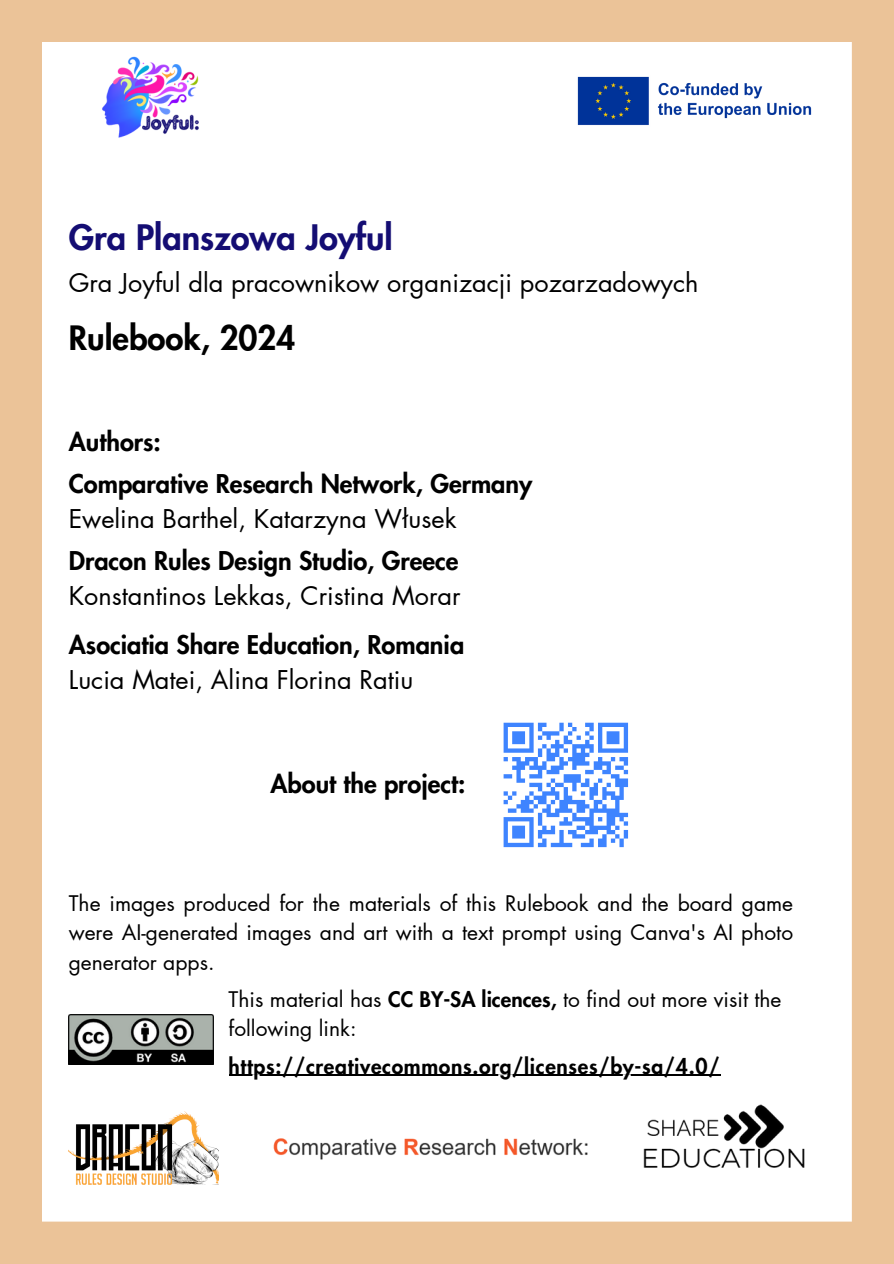
<style>
.page{position:relative;width:894px;height:1264px;background:#fff}
.page>*{position:absolute;margin:0;border:0;box-sizing:border-box;transform-origin:0 0}
.t1{font:800 34.2px "Futura LT Pro";color:#140d73}
.t2{font:800 32.7px "Futura LT Pro";color:#000}
.t3{font:25.2px "Futura LT Pro";color:#000}
.t4{font:800 25.2px "Futura LT Pro";color:#000}
.t5{font:21px/29.2px "Futura LT Pro";color:#000;text-align:justify}
.t6{font:800 21px "Futura LT Pro";letter-spacing:.03em;color:#000}
.s1{font-weight:800}
</style>
<div class="page">
<div style="left:0;top:0;width:893px;height:1263px;background:#ebc398"></div>
<div style="left:42px;top:42px;width:809px;height:1179px;background:#fff"></div>
<div style="left:495px;top:714px;width:141px;height:141px;background:#fff"></div>
<svg style="left:503px;top:722px;width:126px;height:126px"></svg>
<img style="left:69px;top:1014px;width:145px;height:50px">
<hr style="left:228px;top:1074px;width:492px;height:1px;background:#000">
<img style="left:69px;top:1110px;width:149px;height:74px">
<img style="left:265px;top:1127px;width:332px;height:39px">
<img style="left:643px;top:1104px;width:161px;height:63px">
<img style="left:574px;top:73px;width:246px;height:55px">
<img style="left:89px;top:42px;width:117px;height:117px">
<h2 class="t1" style="left:69px;top:222px;width:325px">Gra Planszowa Joyful</h2>
<p class="t3" style="left:69px;top:271px;width:631px">Gra Joyful dla pracownikow organizacji pozarzadowych</p>
<p class="t2" style="left:69px;top:322px;width:228px">Rulebook, 2024</p>
<h1 class="t4" style="left:69px;top:430px;width:93px">Authors:</h1>
<h2 class="t4" style="left:69px;top:472px;width:465px">Comparative Research Network, Germany</h2>
<h3 class="t3" style="left:69px;top:507px;width:389px">Ewelina Barthel, Katarzyna Włusek</h3>
<p class="t4" style="left:69px;top:549px;width:391px">Dracon Rules Design Studio, Greece</p>
<h3 class="t3" style="left:69px;top:584px;width:393px">Konstantinos Lekkas, Cristina Morar</h3>
<p class="t4" style="left:69px;top:633px;width:397px">Asociatia Share Education, Romania</p>
<h3 class="t3" style="left:69px;top:667px;width:346px">Lucia Matei, Alina Florina Ratiu</h3>
<p class="t4" style="left:270px;top:772px;width:196px">About the project:</p>
<p class="t5" style="left:69px;top:889px;width:725px">The images produced for the materials of this Rulebook and the board game were AI-generated images and art with a text prompt using Canva's AI photo generator apps.</p>
<h1 class="t5" style="left:228px;top:985px;width:554px">This material has <span class="s1">CC BY-SA licences,</span> to find out more visit the following link:</h1>
<p class="t6" style="left:228px;top:1056px;width:492px">https://creativecommons.org/licenses/by-sa/4.0/</p>
</div>
